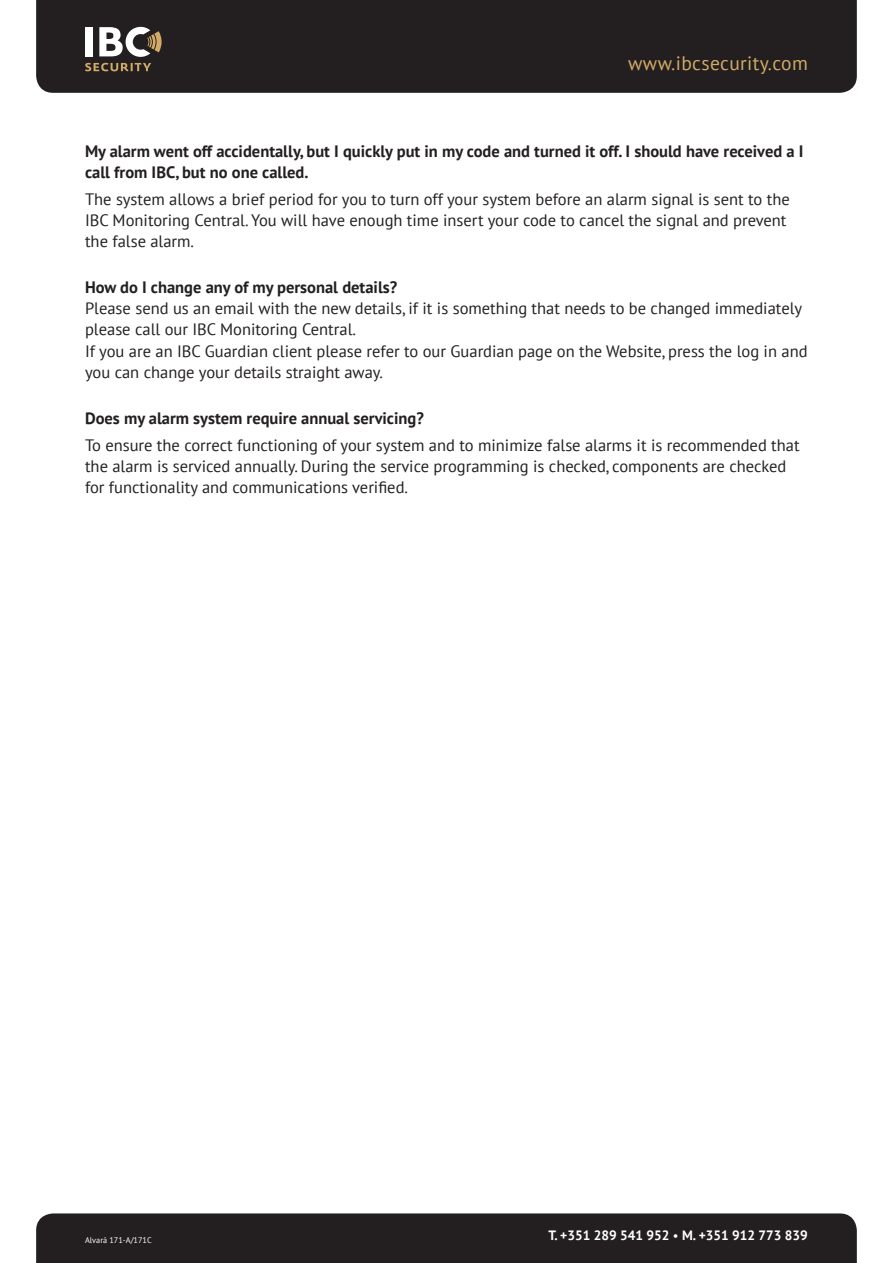
<style>
.page{position:relative;width:893px;height:1263px;background:#fff}
.page>*{position:absolute;margin:0;border:0;box-sizing:border-box;transform-origin:0 0}
.t1{font:19.5px "PT Sans";letter-spacing:.02em;color:#d2ab66}
.t2{font:16.5px/21px "PT Sans";color:#231f20}
.t3{font:700 16.5px/21px "PT Sans";color:#231f20}
.t4{font:700 13.5px "PT Sans";color:#fff}
.t5{font:8.25px "PT Sans";color:#fff}
.s1{font-weight:400;font-size:12.75px}
</style>
<div class="page">
<div style="left:36px;top:0;width:821px;height:93px;background:#231f20"></div>
<div style="left:36px;top:1213px;width:821px;height:50px;background:#231f20"></div>
<svg style="left:85px;top:63px;width:66px;height:8px"></svg>
<div style="left:86px;top:27px;width:7px;height:29px;background:#fff"></div>
<svg style="left:99px;top:27px;width:63px;height:30px"></svg>
<p class="t1" style="left:628px;top:51px;width:181px">www.ibcsecurity.com</p>
<p class="t3" style="left:85px;top:140px;width:718px">My alarm went off accidentally, but I quickly put in my code and turned it off. I should have received a I call from IBC, but no one called.</p>
<p class="t2" style="left:85px;top:188px;width:706px">The system allows a brief period for you to turn off your system before an alarm signal is sent to the<br>IBC Monitoring Central. You will have enough time insert your code to cancel the signal and prevent the false alarm.</p>
<p class="t3" style="left:85px;top:277px;width:314px">How do I change any of my personal details?</p>
<p class="t2" style="left:85px;top:298px;width:724px">Please send us an email with the new details, if it is something that needs to be changed immediately please call our IBC Monitoring Central.<br>If you are an IBC Guardian client please refer to our Guardian page on the Website, press the log in and you can change your details straight away.</p>
<p class="t3" style="left:85px;top:407px;width:340px">Does my alarm system require annual servicing?</p>
<p class="t2" style="left:85px;top:434px;width:716px">To ensure the correct functioning of your system and to minimize false alarms it is recommended that the alarm is serviced annually. During the service programming is checked, components are checked for functionality and communications verified.</p>
<p class="t5" style="left:85px;top:1235px;width:68px">Alvará 171-A/171C</p>
<p class="t4" style="left:548px;top:1226px;width:261px">T. +351 289 541 952 <span class="s1">•</span> M. +351 912 773 839</p>
</div>
